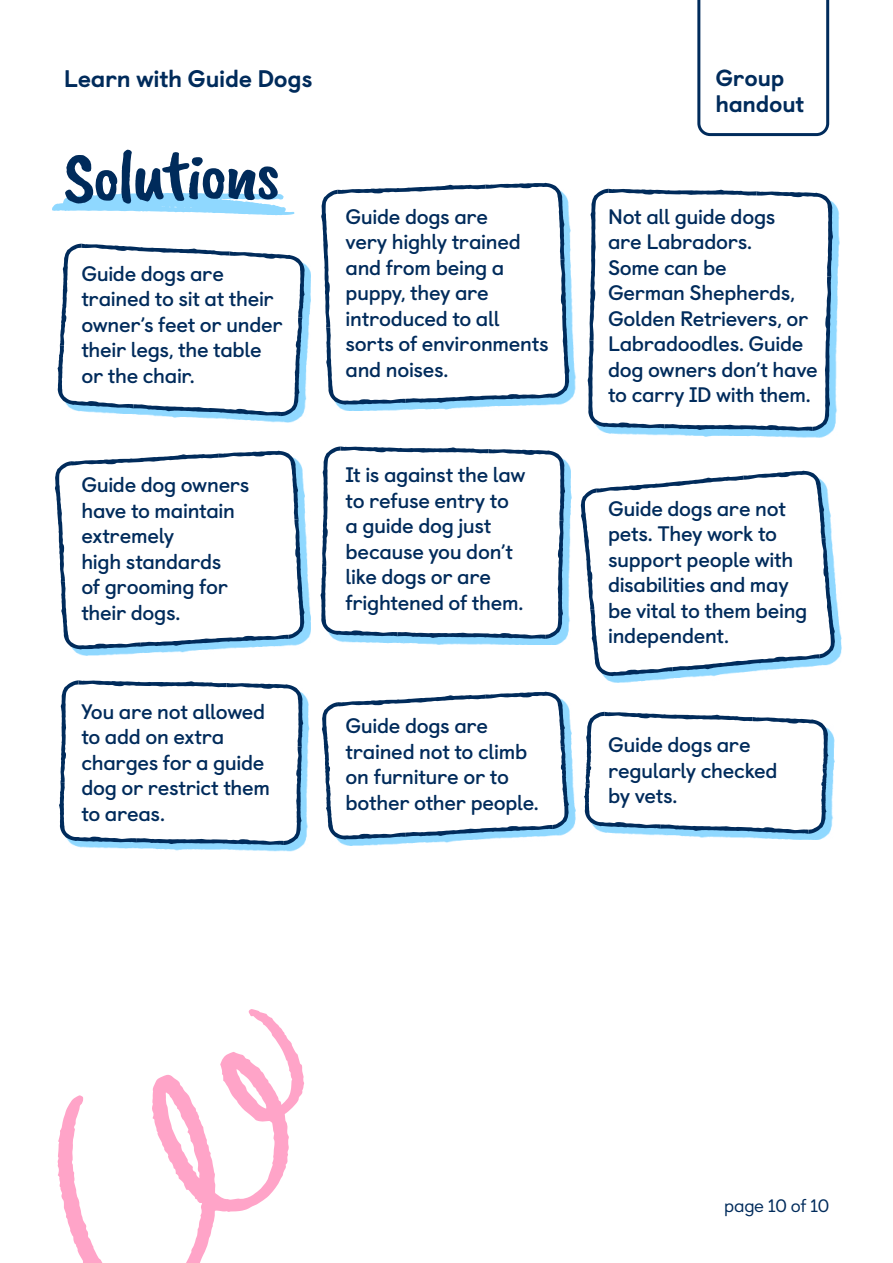
<style>
.page{position:relative;width:893px;height:1263px;background:#fff}
.page>*{position:absolute;margin:0;border:0;box-sizing:border-box;transform-origin:0 0}
._1_Body_12_15{font:73.5px "Caveat Brush";color:#002b5b}
._6_Heading_S{font:800 24px "Castledown";letter-spacing:-.015em;color:#002b5b}
.t1{font:800 23.25px/25.5px "Castledown";letter-spacing:-.015em;color:#002b5b}
._1_5_Body_14_17_bold{font:700 21px/25.5px "Castledown";letter-spacing:-.015em;color:#002b5b}
.t2{font:18px "Castledown";letter-spacing:-.015em;color:#002b5b}
</style>
<div class="page">
<svg style="left:697px;top:0;width:133px;height:137px"></svg>
<svg style="left:52px;top:193px;width:242px;height:23px"></svg>
<svg style="left:155px;top:264px;width:156px;height:159px"></svg>
<svg style="left:58px;top:244px;width:247px;height:172px"></svg>
<svg style="left:72px;top:491px;width:239px;height:165px"></svg>
<svg style="left:55px;top:451px;width:249px;height:198px"></svg>
<svg style="left:73px;top:693px;width:237px;height:158px;fill:#91d8ff"></svg>
<svg style="left:59px;top:680px;width:244px;height:165px"></svg>
<svg style="left:337px;top:216px;width:239px;height:195px"></svg>
<svg style="left:321px;top:183px;width:248px;height:222px"></svg>
<svg style="left:334px;top:460px;width:237px;height:185px;fill:#90d8ff"></svg>
<svg style="left:320px;top:446px;width:245px;height:193px"></svg>
<svg style="left:337px;top:709px;width:239px;height:137px"></svg>
<svg style="left:322px;top:692px;width:247px;height:147px"></svg>
<svg style="left:601px;top:202px;width:239px;height:236px;fill:#96daff"></svg>
<svg style="left:588px;top:189px;width:245px;height:242px"></svg>
<svg style="left:603px;top:578px;width:238px;height:104px"></svg>
<svg style="left:581px;top:471px;width:254px;height:205px"></svg>
<svg style="left:629px;top:728px;width:205px;height:112px"></svg>
<svg style="left:584px;top:712px;width:244px;height:122px"></svg>
<svg style="left:57px;top:1009px;width:247px;height:254px"></svg>
<h6 class="_6_Heading_S" style="left:64px;top:59px;width:250px">Learn with Guide Dogs</h6>
<p class="t1" style="left:715px;top:63px;width:90px">Group handout</p>
<p class="_1_Body_12_15" style="left:63px;top:135px;width:218px;rotate:-1deg">Solutions</p>
<p class="_1_5_Body_14_17_bold" style="left:81px;top:259px;width:203px">Guide dogs are trained to sit at their owner’s feet or under their legs, the table or the chair.</p>
<p class="_1_5_Body_14_17_bold" style="left:81px;top:470px;width:170px">Guide dog owners have to maintain extremely<br>high standards<br>of grooming for their dogs.</p>
<p class="_1_5_Body_14_17_bold" style="left:81px;top:697px;width:190px">You are not allowed to add on extra charges for a guide dog or restrict them to areas.</p>
<p class="_1_5_Body_14_17_bold" style="left:346px;top:202px;width:205px">Guide dogs are<br>very highly trained and from being a puppy, they are introduced to all sorts of environments and noises.</p>
<p class="_1_5_Body_14_17_bold" style="left:346px;top:460px;width:182px">It is against the law to refuse entry to a guide dog just because you don’t like dogs or are frightened of them.</p>
<p class="_1_5_Body_14_17_bold" style="left:346px;top:712px;width:195px">Guide dogs are trained not to climb on furniture or to bother other people.</p>
<p class="_1_5_Body_14_17_bold" style="left:608px;top:202px;width:211px">Not all guide dogs<br>are Labradors.<br>Some can be<br>German Shepherds,<br>Golden Retrievers, or<br>Labradoodles. Guide dog owners don’t have to carry ID with them.</p>
<p class="_1_5_Body_14_17_bold" style="left:608px;top:494px;width:201px">Guide dogs are not pets. They work to support people with disabilities and may be vital to them being independent.</p>
<p class="_1_5_Body_14_17_bold" style="left:608px;top:730px;width:171px">Guide dogs are regularly checked by vets.</p>
<p class="t2" style="left:724px;top:1191px;width:106px">page 10 of 10</p>
</div>
